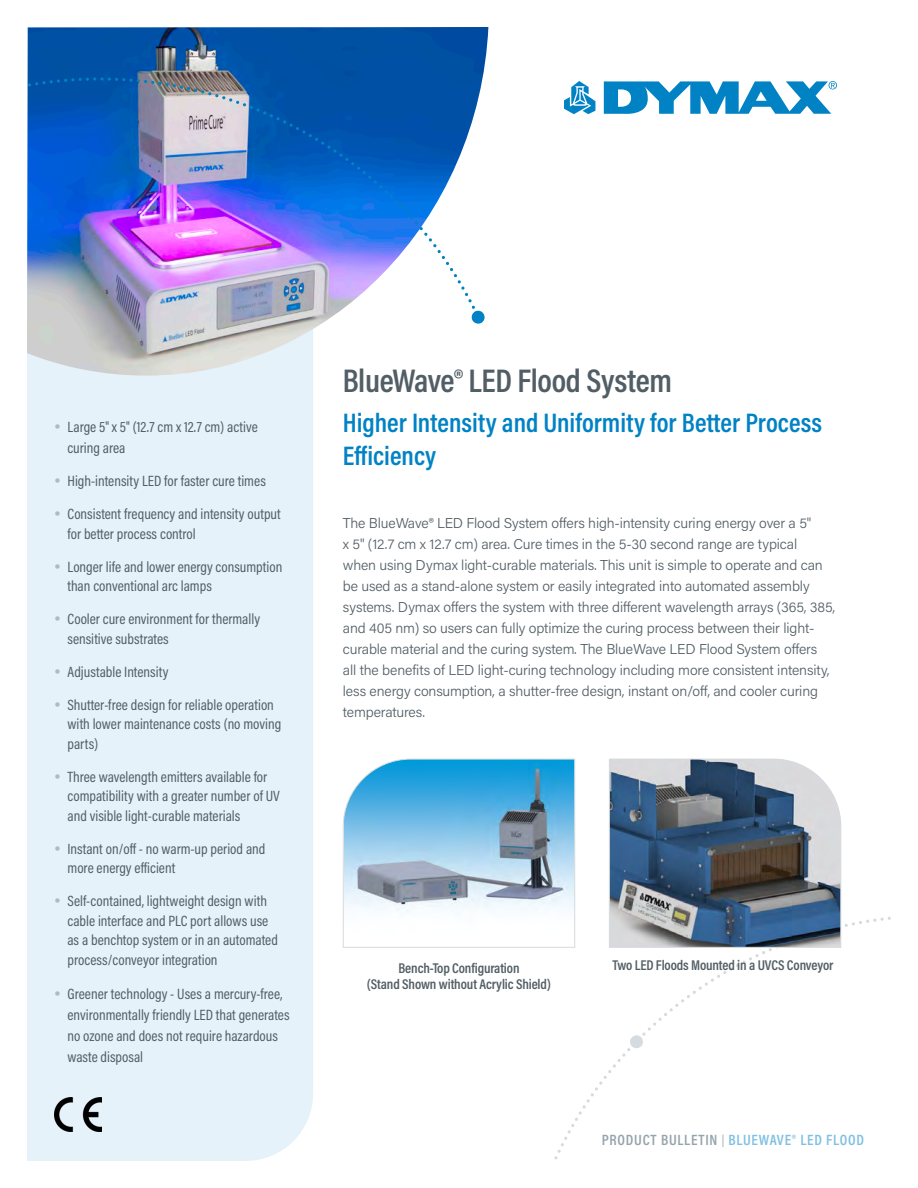
<style>
.page{position:relative;width:918px;height:1188px;background:#fff}
.page>*{position:absolute;margin:0;border:0;box-sizing:border-box;transform-origin:0 0}
.head{font:600 33px "Acumin Pro Cond";letter-spacing:-.01em;color:#525e65}
.Main_Subhead{font:600 27px/33px "Acumin Pro Cond";color:#0082c4}
.t1{font:15px/19.5px "Acumin Pro Cond";color:#525e65}
.t2{font:600 15px "Acumin Pro Cond";letter-spacing:.05em;color:#80c0e1}
.text{font:300 14.25px/21px "Acumin Pro";letter-spacing:-.01em;color:#525e65}
.t3{font:600 14.25px "Acumin Pro Cond";letter-spacing:-.01em;color:#525e65}
.s1{color:#95a3ab}
.s2{font-size:12px;color:#b1bac0}
</style>
<div class="page">
<div style="left:27px;top:376px;width:286px;height:785px;background:#e6f2f9"></div>
<img style="left:27px;top:27px;width:461px;height:349px">
<svg style="left:564px;top:81px;width:31px;height:33px"></svg>
<svg style="left:604px;top:81px;width:233px;height:33px"></svg>
<img style="left:28px;top:77px;width:459px;height:247px">
<img style="left:54px;top:1097px;width:48px;height:34px">
<svg style="left:554px;top:917px;width:337px;height:243px"></svg>
<svg style="left:609px;top:758px;width:233px;height:190px;background:#6a7a8b"></svg>
<svg style="left:343px;top:758px;width:232px;height:190px"></svg>
<svg style="left:55px;top:425px;width:5px;height:4px"></svg>
<svg style="left:55px;top:479px;width:5px;height:4px"></svg>
<svg style="left:55px;top:512px;width:5px;height:4px"></svg>
<svg style="left:55px;top:564px;width:5px;height:4px"></svg>
<svg style="left:55px;top:617px;width:5px;height:4px"></svg>
<svg style="left:55px;top:669px;width:5px;height:4px"></svg>
<svg style="left:55px;top:702px;width:5px;height:4px"></svg>
<svg style="left:55px;top:774px;width:5px;height:4px"></svg>
<svg style="left:55px;top:846px;width:5px;height:4px"></svg>
<svg style="left:55px;top:899px;width:5px;height:4px"></svg>
<svg style="left:55px;top:992px;width:5px;height:4px"></svg>
<p class="t1" style="left:68px;top:416px;width:192px;line-height:21px">Large 5" x 5" (12.7 cm x 12.7 cm) active curing area</p>
<p class="t1" style="left:68px;top:471px;width:200px">High-intensity LED for faster cure times</p>
<p class="t1" style="left:68px;top:504px;width:215px">Consistent frequency and intensity output for better process control</p>
<p class="t1" style="left:68px;top:557px;width:216px">Longer life and lower energy consumption than conventional arc lamps</p>
<p class="t1" style="left:68px;top:609px;width:194px">Cooler cure environment for thermally sensitive substrates</p>
<p class="t1" style="left:68px;top:662px;width:102px">Adjustable Intensity</p>
<p class="t1" style="left:68px;top:695px;width:215px">Shutter-free design for reliable operation with lower maintenance costs (no moving parts)</p>
<p class="t1" style="left:68px;top:767px;width:214px">Three wavelength emitters available for compatibility with a greater number of UV and visible light-curable materials</p>
<p class="t1" style="left:68px;top:839px;width:199px">Instant on/off - no warm-up period and more energy efficient</p>
<p class="t1" style="left:68px;top:891px;width:212px">Self-contained, lightweight design with cable interface and PLC port allows use as a benchtop system or in an automated process/conveyor integration</p>
<p class="t1" style="left:68px;top:983px;width:224px;line-height:21px">Greener technology - Uses a mercury-free, environmentally friendly LED that generates no ozone and does not require hazardous waste disposal</p>
<p class="head" style="left:343px;top:359px;width:331px">BlueWave® LED Flood System</p>
<p class="Main_Subhead" style="left:343px;top:405px;width:481px">Higher Intensity and Uniformity for Better Process<br>Efficiency</p>
<p class="text" style="left:343px;top:512px;width:494px">The BlueWave® LED Flood System offers high-intensity curing energy over a 5"<br>x 5" (12.7 cm x 12.7 cm) area. Cure times in the 5-30 second range are typical<br>when using Dymax light-curable materials. This unit is simple to operate and can be used as a stand-alone system or easily integrated into automated assembly systems. Dymax offers the system with three different wavelength arrays (365, 385, and 405 nm) so users can fully optimize the curing process between their light&shy;curable material and the curing system. The BlueWave LED Flood System offers<br>all the benefits of LED light-curing technology including more consistent intensity, less energy consumption, a shutter-free design, instant on/off, and cooler curing temperatures.</p>
<p class="t3" style="left:398px;top:959px;width:123px">Bench-Top Configuration</p>
<p class="t3" style="left:612px;top:955px;width:223px">Two LED Floods Mounted in a UVCS Conveyor</p>
<p class="t3" style="left:367px;top:975px;width:186px">(Stand Shown without Acrylic Shield)</p>
<p class="t2" style="left:602px;top:1130px;width:264px"><span class="s1">PRODUCT BULLETIN</span> <span class="s2">|</span> BLUEWAVE® LED FLOOD</p>
</div>
